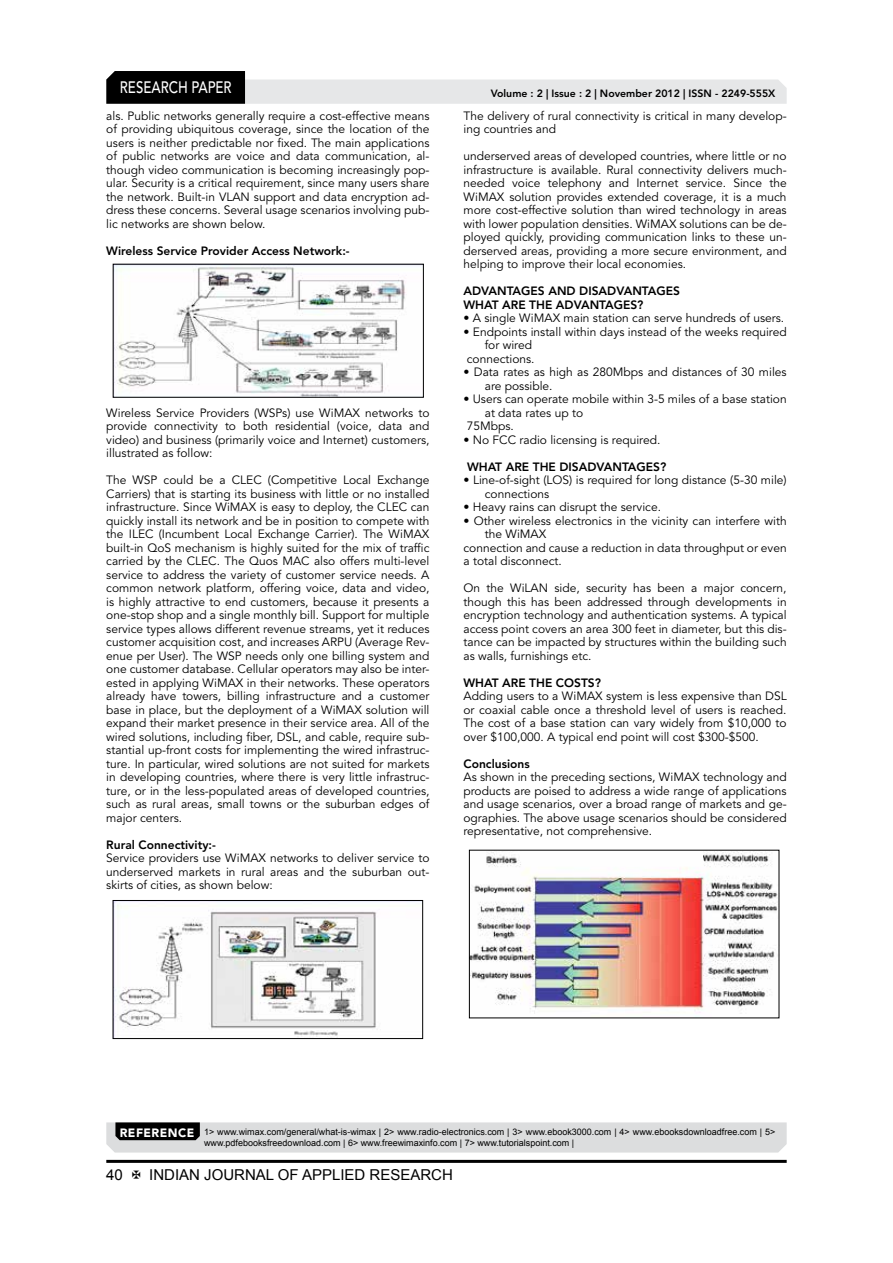
<style>
.page{position:relative;width:893px;height:1263px;background:#fff}
.page>*{position:absolute;margin:0;border:0;box-sizing:border-box;transform-origin:0 0}
.t1{font:500 16.5px "Avenir LT Std";color:#fff;scale:.8 1}
.t2{font:15px "Arial";color:#000}
.t3{font:12px/13.5px "Avenir LT Std";color:#000;text-align:justify}
.t4{font:800 12px/13.5px "Avenir LT Std";color:#000}
.t5{font:800 10.5px "Avenir LT Std";color:#000}
.t6{font:9px/10.5px "Arial";color:#000}
.s1{font-family:"Avenir LT Std";font-weight:900;font-size:12px;color:#fff}
</style>
<div class="page">
<hr style="left:106px;top:1160px;width:681px;height:3px;background:#000">
<svg style="left:106px;top:71px;width:681px;height:33px"></svg>
<img style="left:115px;top:266px;width:291px;height:130px">
<div style="left:113px;top:264px;width:311px;height:134px;border:1px solid #000"></div>
<img style="left:115px;top:905px;width:262px;height:132px">
<div style="left:113px;top:900px;width:310px;height:139px;border:1px solid #000"></div>
<img style="left:471px;top:852px;width:306px;height:162px">
<svg style="left:106px;top:1122px;width:681px;height:30px;background:#cccdce"></svg>
<h1 class="t1" style="left:120px;top:78px;width:139px">RESEARCH PAPER</h1>
<p class="t3" style="left:106px;top:109px;width:325px">als. Public networks generally require a cost-effective means of providing ubiquitous coverage, since the location of the users is neither predictable nor fixed. The main applications of public networks are voice and data communication, al&shy;though video communication is becoming increasingly pop&shy;ular. Security is a critical requirement, since many users share the network. Built-in VLAN support and data encryption ad&shy;dress these concerns. Several usage scenarios involving pub&shy;lic networks are shown below.</p>
<p class="t4" style="left:106px;top:244px;width:245px">Wireless Service Provider Access Network:-</p>
<p class="t3" style="left:106px;top:406px;width:325px">Wireless Service Providers (WSPs) use WiMAX networks to provide connectivity to both residential (voice, data and video) and business (primarily voice and Internet) customers, illustrated as follow:</p>
<p class="t3" style="left:106px;top:474px;width:325px">The WSP could be a CLEC (Competitive Local Exchange Carriers) that is starting its business with little or no installed infrastructure. Since WiMAX is easy to deploy, the CLEC can quickly install its network and be in position to compete with the ILEC (Incumbent Local Exchange Carrier). The WiMAX built-in QoS mechanism is highly suited for the mix of traffic carried by the CLEC. The Quos MAC also offers multi-level service to address the variety of customer service needs. A common network platform, offering voice, data and video, is highly attractive to end customers, because it presents a one-stop shop and a single monthly bill. Support for multiple service types allows different revenue streams, yet it reduces customer acquisition cost, and increases ARPU (Average Rev&shy;enue per User). The WSP needs only one billing system and one customer database. Cellular operators may also be inter&shy;ested in applying WiMAX in their networks. These operators already have towers, billing infrastructure and a customer base in place, but the deployment of a WiMAX solution will expand their market presence in their service area. All of the wired solutions, including fiber, DSL, and cable, require sub&shy;stantial up-front costs for implementing the wired infrastruc&shy;ture. In particular, wired solutions are not suited for markets in developing countries, where there is very little infrastruc&shy;ture, or in the less-populated areas of developed countries, such as rural areas, small towns or the suburban edges of major centers.</p>
<p class="t4" style="left:106px;top:838px;width:111px">Rural Connectivity:-</p>
<p class="t3" style="left:106px;top:852px;width:325px">Service providers use WiMAX networks to deliver service to underserved markets in rural areas and the suburban out&shy;skirts of cities, as shown below:</p>
<p class="t5" style="left:491px;top:87px;width:286px">Volume : 2 | Issue : 2 | November 2012 | ISSN - 2249-555X</p>
<p class="t3" style="left:463px;top:109px;width:325px">The delivery of rural connectivity is critical in many develop&shy;ing countries and</p>
<p class="t3" style="left:463px;top:150px;width:325px">underserved areas of developed countries, where little or no infrastructure is available. Rural connectivity delivers much&shy;needed voice telephony and Internet service. Since the WiMAX solution provides extended coverage, it is a much more cost-effective solution than wired technology in areas with lower population densities. WiMAX solutions can be de&shy;ployed quickly, providing communication links to these un&shy;derserved areas, providing a more secure environment, and helping to improve their local economies.</p>
<p class="t4" style="left:463px;top:284px;width:218px">ADVANTAGES AND DISADVANTAGES<br>WHAT ARE THE ADVANTAGES?</p>
<p class="t3" style="left:463px;top:312px;width:322px">• A single WiMAX main station can serve hundreds of users.</p>
<p class="t3" style="left:463px;top:325px;width:325px">• Endpoints install within days instead of the weeks required</p>
<p class="t3" style="left:485px;top:339px;width:49px">for wired</p>
<p class="t3" style="left:467px;top:352px;width:69px">connections.</p>
<p class="t3" style="left:485px;top:366px;width:303px;text-indent:-21px">• Data rates as high as 280Mbps and distances of 30 miles are possible.</p>
<p class="t3" style="left:463px;top:393px;width:325px">• Users can operate mobile within 3-5 miles of a base station</p>
<p class="t3" style="left:485px;top:406px;width:100px">at data rates up to</p>
<p class="t3" style="left:467px;top:420px;width:49px">75Mbps.</p>
<p class="t3" style="left:463px;top:433px;width:198px">• No FCC radio licensing is required.</p>
<p class="t4" style="left:467px;top:460px;width:201px">WHAT ARE THE DISADVANTAGES?</p>
<p class="t3" style="left:485px;top:474px;width:303px;text-indent:-21px">• Line-of-sight (LOS) is required for long distance (5-30 mile) connections</p>
<p class="t3" style="left:463px;top:501px;width:199px">• Heavy rains can disrupt the service.</p>
<p class="t3" style="left:463px;top:514px;width:325px">• Other wireless electronics in the vicinity can interfere with</p>
<p class="t3" style="left:485px;top:528px;width:63px">the WiMAX</p>
<p class="t3" style="left:463px;top:541px;width:325px">connection and cause a reduction in data throughput or even</p>
<p class="t3" style="left:463px;top:555px;width:100px">a total disconnect.</p>
<p class="t3" style="left:463px;top:582px;width:325px">On the WiLAN side, security has been a major concern, though this has been addressed through developments in encryption technology and authentication systems. A typical access point covers an area 300 feet in diameter, but this dis&shy;tance can be impacted by structures within the building such as walls, furnishings etc.</p>
<p class="t4" style="left:463px;top:676px;width:139px">WHAT ARE THE COSTS?</p>
<p class="t3" style="left:463px;top:690px;width:325px">Adding users to a WiMAX system is less expensive than DSL or coaxial cable once a threshold level of users is reached.<br>The cost of a base station can vary widely from $10,000 to over $100,000. A typical end point will cost $300-$500.</p>
<p class="t4" style="left:463px;top:757px;width:68px">Conclusions</p>
<p class="t3" style="left:463px;top:771px;width:325px">As shown in the preceding sections, WiMAX technology and products are poised to address a wide range of applications and usage scenarios, over a broad range of markets and ge&shy;ographies. The above usage scenarios should be considered representative, not comprehensive.</p>
<p class="t6" style="left:204px;top:1127px;width:573px;text-indent:-84px"><span class="s1">REFERENCE</span> 1&gt; www.wimax.com/general/what-is-wimax | 2&gt; www.radio-electronics.com | 3&gt; www.ebook3000.com | 4&gt; www.ebooksdownloadfree.com | 5&gt; www.pdfebooksfreedownload.com | 6&gt; www.freewimaxinfo.com | 7&gt; www.tutorialspoint.com |</p>
<p class="t2" style="left:106px;top:1164px;width:18px">40</p>
<p class="t2" style="left:149px;top:1164px;width:305px">INDIAN JOURNAL OF APPLIED RESEARCH</p>
</div>
